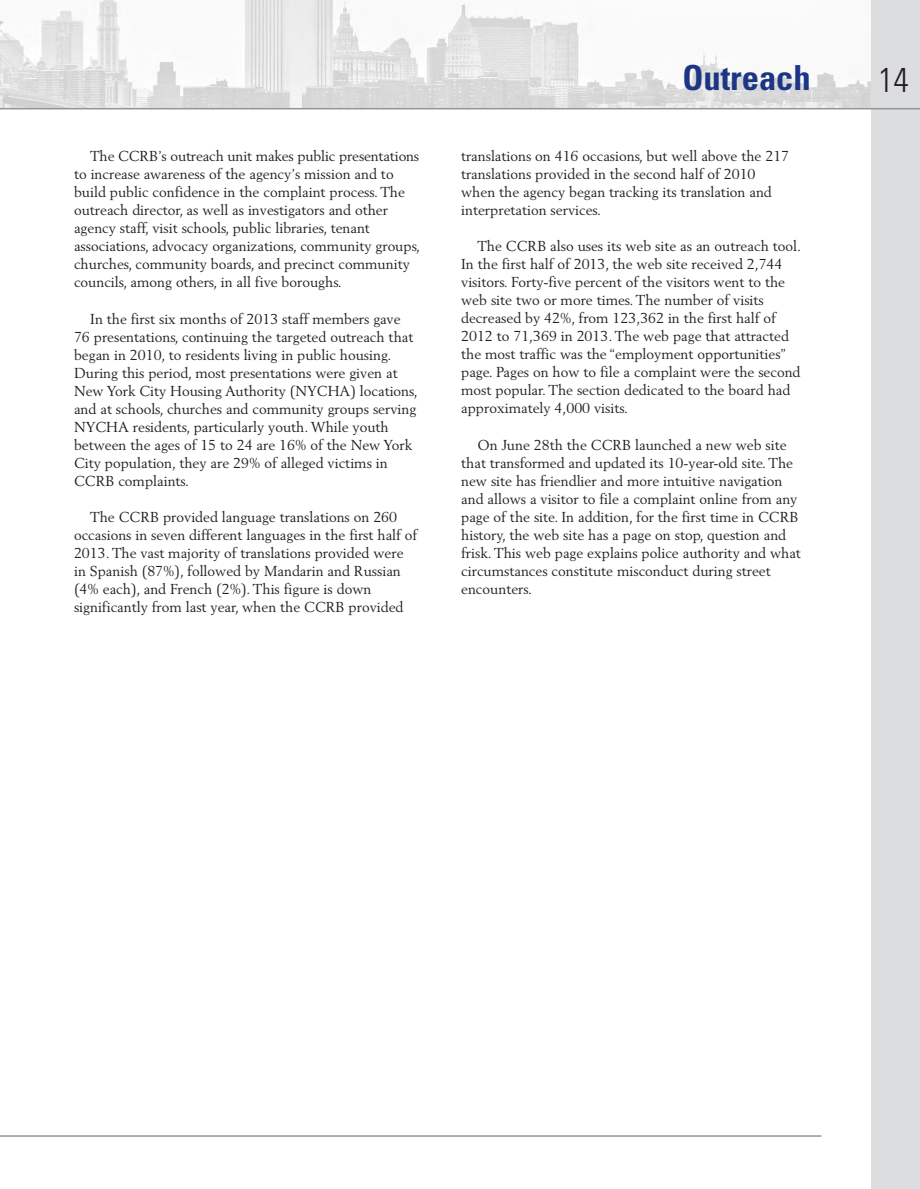
<style>
.page{position:relative;width:920px;height:1189px;background:#fff}
.page>*{position:absolute;margin:0;border:0;box-sizing:border-box;transform-origin:0 0}
.t1{font:700 condensed 34.5px "Univers";color:#1c3685}
.t2{font:300 condensed 34.5px "Univers";color:#231f20}
.t3{font:14.25px/18px "Berling";color:#231f20}
</style>
<div class="page">
<img style="left:0;top:0;width:870px;height:108px">
<div style="left:870px;top:0;width:49px;height:1188px;background:#dcdddf"></div>
<hr style="left:0;top:1135px;width:821px;height:1px;background:#939598">
<hr style="left:0;top:108px;width:919px;height:1px;background:#939598">
<p class="t3" style="left:74px;top:148px;width:347px;text-indent:16px">The CCRB’s outreach unit makes public presentations to increase awareness of the agency’s mission and to build public confidence in the complaint process. The outreach director, as well as investigators and other agency staff, visit schools, public libraries, tenant associations, advocacy organizations, community groups, churches, community boards, and precinct community councils, among others, in all five boroughs.</p>
<p class="t3" style="left:74px;top:310px;width:345px;text-indent:16px">In the first six months of 2013 staff members gave 76 presentations, continuing the targeted outreach that began in 2010, to residents living in public housing.<br>During this period, most presentations were given at New York City Housing Authority (NYCHA) locations, and at schools, churches and community groups serving NYCHA residents, particularly youth. While youth between the ages of 15 to 24 are 16% of the New York City population, they are 29% of alleged victims in CCRB complaints.</p>
<p class="t3" style="left:74px;top:508px;width:344px;text-indent:16px">The CCRB provided language translations on 260 occasions in seven different languages in the first half of 2013. The vast majority of translations provided were in Spanish (87%), followed by Mandarin and Russian (4% each), and French (2%). This figure is down significantly from last year, when the CCRB provided</p>
<h1 class="t1" style="left:682px;top:65px;width:130px">Outreach</h1>
<h1 class="t2" style="left:877px;top:67px;width:32px">14</h1>
<p class="t3" style="left:461px;top:148px;width:329px">translations on 416 occasions, but well above the 217 translations provided in the second half of 2010 when the agency began tracking its translation and interpretation services.</p>
<p class="t3" style="left:461px;top:238px;width:341px;text-indent:16px">The CCRB also uses its web site as an outreach tool.<br>In the first half of 2013, the web site received 2,744 visitors. Forty-five percent of the visitors went to the web site two or more times. The number of visits decreased by 42%, from 123,362 in the first half of 2012 to 71,369 in 2013. The web page that attracted the most traffic was the “employment opportunities” page. Pages on how to file a complaint were the second most popular. The section dedicated to the board had approximately 4,000 visits.</p>
<p class="t3" style="left:461px;top:436px;width:341px;text-indent:16px">On June 28th the CCRB launched a new web site that transformed and updated its 10-year-old site. The new site has friendlier and more intuitive navigation and allows a visitor to file a complaint online from any page of the site. In addition, for the first time in CCRB history, the web site has a page on stop, question and frisk. This web page explains police authority and what circumstances constitute misconduct during street encounters.</p>
</div>
